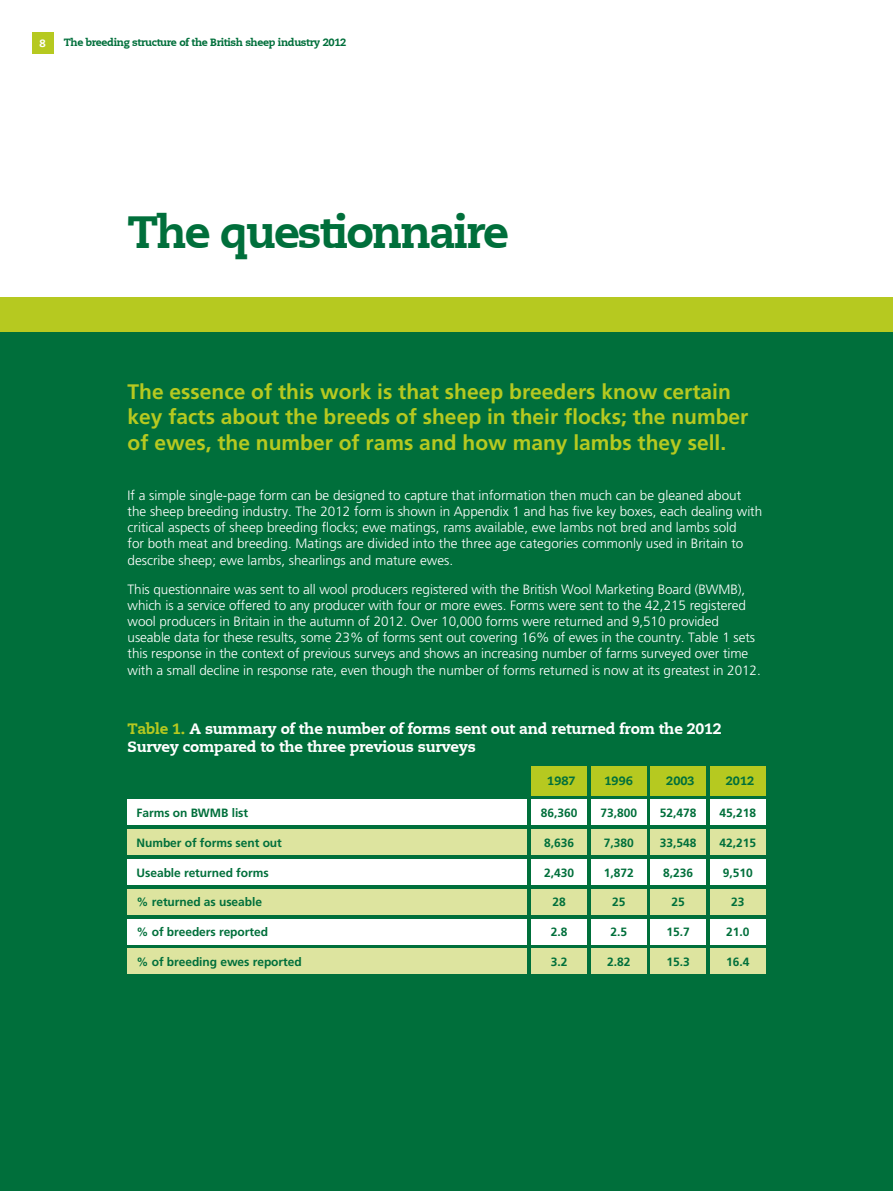
<style>
.page{position:relative;width:893px;height:1191px;background:#fff}
.page>*{position:absolute;margin:0;border:0;box-sizing:border-box;transform-origin:0 0}
.t1{font:800 45px "Caecilia LT";letter-spacing:-.05em;color:#006f3b}
.t2{font:700 21px/25.2px "Frutiger";color:#b6c920}
.t3{font:800 15px/18px "Caecilia LT";letter-spacing:-.015em;color:#fff}
.t4{font:300 13.5px/16.2px "Frutiger";letter-spacing:-.005em;color:#fff}
.t5{font:700 12px "Frutiger";letter-spacing:-.005em;color:#006f3b}
.t6{font:800 12px "Caecilia LT";color:#006f3b}
.t7{font:800 10.5px "Caecilia LT";letter-spacing:-.035em;color:#006f3b}
.t8{font:800 10.5px "Caecilia LT";color:#fff}
.s1{color:#b6c920}
</style>
<div class="page">
<div style="left:0;top:298px;width:893px;height:893px;background:#006f3b"></div>
<div style="left:32px;top:32px;width:21px;height:21px;background:#b6c920"></div>
<div style="left:0;top:298px;width:893px;height:34px;background:#b6c920"></div>
<div style="left:591px;top:765px;width:55px;height:30px;background:#b6c920"></div>
<div style="left:651px;top:765px;width:55px;height:30px;background:#b6c920"></div>
<div style="left:710px;top:765px;width:55px;height:30px;background:#b6c920"></div>
<div style="left:128px;top:799px;width:399px;height:26px;background:#fff"></div>
<div style="left:591px;top:799px;width:55px;height:26px;background:#fff"></div>
<div style="left:651px;top:799px;width:55px;height:26px;background:#fff"></div>
<div style="left:710px;top:799px;width:55px;height:26px;background:#fff"></div>
<div style="left:128px;top:829px;width:399px;height:26px;background:#dde49f"></div>
<div style="left:591px;top:829px;width:55px;height:26px;background:#dde49f"></div>
<div style="left:531px;top:765px;width:56px;height:30px;background:#b6c920"></div>
<div style="left:531px;top:799px;width:56px;height:26px;background:#fff"></div>
<div style="left:531px;top:829px;width:56px;height:26px;background:#dde49f"></div>
<div style="left:651px;top:829px;width:55px;height:26px;background:#dde49f"></div>
<div style="left:710px;top:829px;width:55px;height:26px;background:#dde49f"></div>
<div style="left:128px;top:859px;width:399px;height:25px;background:#fff"></div>
<div style="left:591px;top:859px;width:55px;height:25px;background:#fff"></div>
<div style="left:651px;top:859px;width:55px;height:25px;background:#fff"></div>
<div style="left:710px;top:859px;width:55px;height:25px;background:#fff"></div>
<div style="left:128px;top:889px;width:399px;height:25px;background:#dde49f"></div>
<div style="left:591px;top:889px;width:55px;height:25px;background:#dde49f"></div>
<div style="left:531px;top:859px;width:56px;height:25px;background:#fff"></div>
<div style="left:531px;top:889px;width:56px;height:25px;background:#dde49f"></div>
<div style="left:651px;top:889px;width:55px;height:25px;background:#dde49f"></div>
<div style="left:710px;top:889px;width:55px;height:25px;background:#dde49f"></div>
<div style="left:128px;top:918px;width:399px;height:26px;background:#fff"></div>
<div style="left:591px;top:918px;width:55px;height:26px;background:#fff"></div>
<div style="left:651px;top:918px;width:55px;height:26px;background:#fff"></div>
<div style="left:710px;top:918px;width:55px;height:26px;background:#fff"></div>
<div style="left:128px;top:948px;width:399px;height:26px;background:#dde49f"></div>
<div style="left:591px;top:948px;width:55px;height:26px;background:#dde49f"></div>
<div style="left:531px;top:918px;width:56px;height:26px;background:#fff"></div>
<div style="left:531px;top:948px;width:56px;height:26px;background:#dde49f"></div>
<div style="left:651px;top:948px;width:55px;height:26px;background:#dde49f"></div>
<div style="left:710px;top:948px;width:55px;height:26px;background:#dde49f"></div>
<p class="t8" style="left:39px;top:36px;width:8px">8</p>
<p class="t7" style="left:64px;top:36px;width:284px">The breeding structure of the British sheep industry 2012</p>
<h1 class="t1" style="left:128px;top:204px;width:383px">The questionnaire</h1>
<h2 class="t2" style="left:128px;top:379px;width:622px">The essence of this work is that sheep breeders know certain key facts about the breeds of sheep in their flocks; the number of ewes, the number of rams and how many lambs they sell.</h2>
<p class="t4" style="left:128px;top:487px;width:636px">If a simple single-page form can be designed to capture that information then much can be gleaned about the sheep breeding industry. The 2012 form is shown in Appendix 1 and has five key boxes, each dealing with critical aspects of sheep breeding flocks; ewe matings, rams available, ewe lambs not bred and lambs sold<br>for both meat and breeding. Matings are divided into the three age categories commonly used in Britain to describe sheep; ewe lambs, shearlings and mature ewes.</p>
<p class="t4" style="left:128px;top:581px;width:635px">This questionnaire was sent to all wool producers registered with the British Wool Marketing Board (BWMB), which is a service offered to any producer with four or more ewes. Forms were sent to the 42,215 registered wool producers in Britain in the autumn of 2012. Over 10,000 forms were returned and 9,510 provided useable data for these results, some 23% of forms sent out covering 16% of ewes in the country. Table 1 sets this response in the context of previous surveys and shows an increasing number of farms surveyed over time with a small decline in response rate, even though the number of forms returned is now at its greatest in 2012.</p>
<p class="t3" style="left:128px;top:720px;width:596px"><span class="s1">Table 1.</span> A summary of the number of forms sent out and returned from the 2012<br>Survey compared to the three previous surveys</p>
<p class="t6" style="left:547px;top:773px;width:30px">1987</p>
<p class="t5" style="left:541px;top:806px;width:38px">86,360</p>
<p class="t5" style="left:544px;top:835px;width:32px">8,636</p>
<p class="t5" style="left:660px;top:835px;width:38px">33,548</p>
<p class="t5" style="left:719px;top:835px;width:38px">42,215</p>
<p class="t6" style="left:604px;top:773px;width:30px">1996</p>
<p class="t6" style="left:666px;top:773px;width:30px">2003</p>
<p class="t6" style="left:726px;top:773px;width:30px">2012</p>
<p class="t5" style="left:137px;top:806px;width:113px">Farms on BWMB list</p>
<p class="t5" style="left:600px;top:806px;width:38px">73,800</p>
<p class="t5" style="left:660px;top:806px;width:38px">52,478</p>
<p class="t5" style="left:719px;top:806px;width:38px">45,218</p>
<p class="t5" style="left:137px;top:835px;width:147px">Number of forms sent out</p>
<p class="t5" style="left:604px;top:835px;width:32px">7,380</p>
<p class="t5" style="left:137px;top:865px;width:134px">Useable returned forms</p>
<p class="t5" style="left:604px;top:865px;width:32px">1,872</p>
<p class="t5" style="left:663px;top:865px;width:32px">8,236</p>
<p class="t5" style="left:723px;top:865px;width:32px">9,510</p>
<p class="t5" style="left:137px;top:895px;width:127px">% returned as useable</p>
<p class="t5" style="left:612px;top:895px;width:15px">25</p>
<p class="t5" style="left:544px;top:865px;width:32px">2,430</p>
<p class="t5" style="left:552px;top:895px;width:15px">28</p>
<p class="t5" style="left:672px;top:895px;width:15px">25</p>
<p class="t5" style="left:731px;top:895px;width:15px">23</p>
<p class="t5" style="left:137px;top:925px;width:133px">% of breeders reported</p>
<p class="t5" style="left:610px;top:925px;width:18px">2.5</p>
<p class="t5" style="left:667px;top:925px;width:25px">15.7</p>
<p class="t5" style="left:726px;top:925px;width:25px">21.0</p>
<p class="t5" style="left:137px;top:954px;width:167px">% of breeding ewes reported</p>
<p class="t5" style="left:607px;top:954px;width:25px">2.82</p>
<p class="t5" style="left:551px;top:925px;width:18px">2.8</p>
<p class="t5" style="left:551px;top:954px;width:18px">3.2</p>
<p class="t5" style="left:667px;top:954px;width:25px">15.3</p>
<p class="t5" style="left:726px;top:954px;width:25px">16.4</p>
</div>
